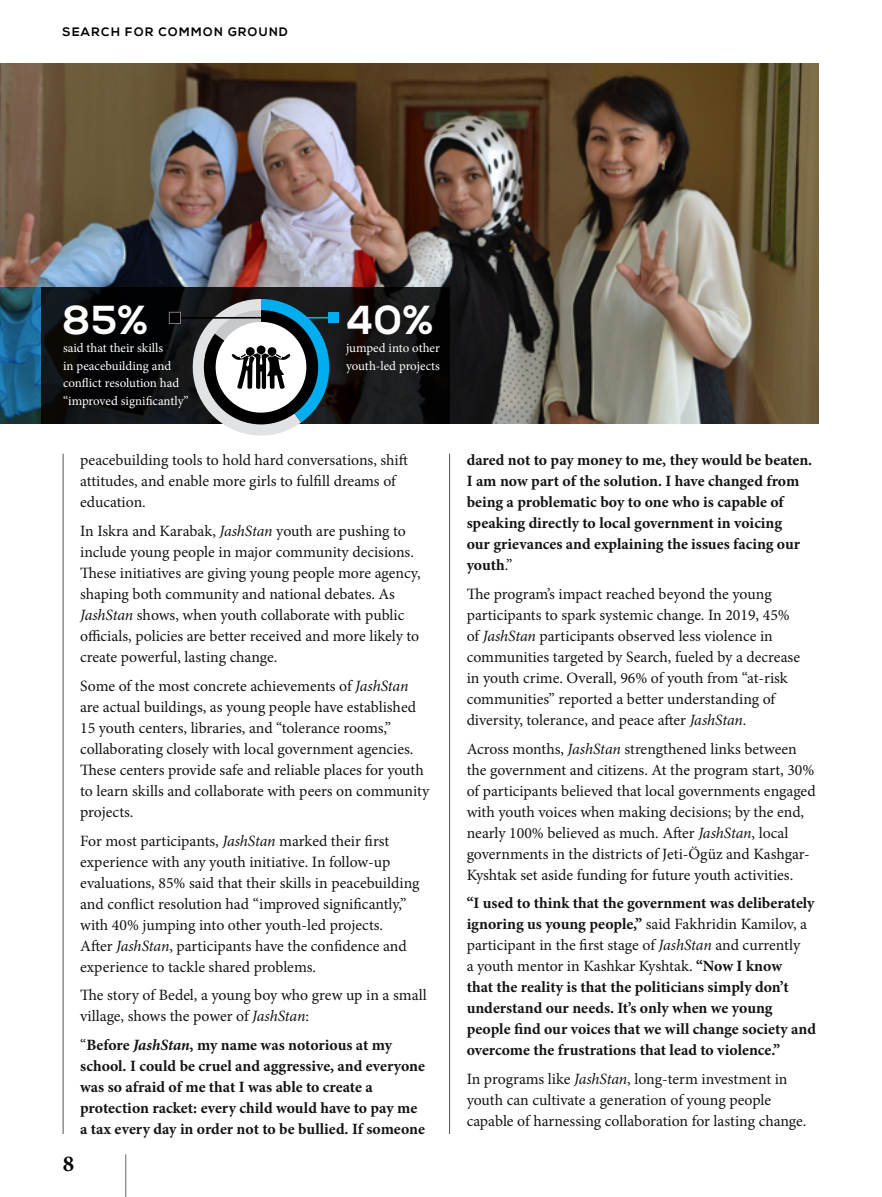
<style>
.page{position:relative;width:882px;height:1197px;background:#fff}
.page>*{position:absolute;margin:0;border:0;box-sizing:border-box;transform-origin:0 0}
.t1{font:700 40.43px "Nexa";color:#fff}
.t2{font:700 22.75px "Minion Pro";color:#000}
.t3{font:15.75px/21px "Minion Pro";color:#141414}
.t4{font:700 15.75px/21px "Minion Pro";color:#141414}
.t5{font:12.95px/17.8px "Minion Pro";color:#fff}
.t6{font:700 12.25px "Nexa";letter-spacing:.11em;color:#000}
.s1{font-style:italic}
.s2{font-weight:400}
.s3{font-weight:400;font-style:italic}
</style>
<div class="page">
<hr style="left:125px;top:1154px;width:1px;height:43px;background:#636466">
<img style="left:0;top:63px;width:819px;height:361px">
<svg style="left:42px;top:287px;width:408px;height:137px"></svg>
<hr style="left:449px;top:454px;width:1px;height:680px;background:#545454">
<div style="left:328px;top:312px;width:11px;height:11px;background:#00aeef"></div>
<svg style="left:169px;top:299px;width:160px;height:137px"></svg>
<hr style="left:63px;top:454px;width:1px;height:680px;background:#545454">
<svg style="left:0;top:287px;width:42px;height:137px"></svg>
<p class="t6" style="left:63px;top:25px;width:227px">SEARCH FOR COMMON GROUND</p>
<h1 class="t1" style="left:63px;top:297px;width:87px">85%</h1>
<p class="t5" style="left:63px;top:339px;width:127px">said that their skills<br>in peacebuilding and conflict resolution had “improved significantly”</p>
<h1 class="t1" style="left:346px;top:297px;width:89px">40%</h1>
<p class="t5" style="left:346px;top:339px;width:95px">jumped into other youth-led projects</p>
<p class="t3" style="left:80px;top:450px;width:329px">peacebuilding tools to hold hard conversations, shift attitudes, and enable more girls to fulfill dreams of education.</p>
<p class="t3" style="left:80px;top:521px;width:342px">In Iskra and Karabak, <span class="s1">JashStan</span> youth are pushing to include young people in major community decisions.<br>These initiatives are giving young people more agency, shaping both community and national debates. As <span class="s1">JashStan</span> shows, when youth collaborate with public officials, policies are better received and more likely to create powerful, lasting change.</p>
<p class="t3" style="left:80px;top:675px;width:351px">Some of the most concrete achievements of <span class="s1">JashStan </span>are actual buildings, as young people have established 15 youth centers, libraries, and “tolerance rooms,” collaborating closely with local government agencies.<br>These centers provide safe and reliable places for youth to learn skills and collaborate with peers on community projects.</p>
<p class="t3" style="left:80px;top:830px;width:341px">For most participants, <span class="s1">JashStan</span> marked their first experience with any youth initiative. In follow-up evaluations, 85% said that their skills in peacebuilding and conflict resolution had “improved significantly,” with 40% jumping into other youth-led projects.<br>After <span class="s1">JashStan</span>, participants have the confidence and experience to tackle shared problems.</p>
<p class="t3" style="left:80px;top:985px;width:348px">The story of Bedel, a young boy who grew up in a small village, shows the power of <span class="s1">JashStan</span>:</p>
<p class="t4" style="left:80px;top:1035px;width:346px"><span class="s2">“</span>Before <span class="s1">JashStan</span>, my name was notorious at my school. I could be cruel and aggressive, and everyone was so afraid of me that I was able to create a protection racket: every child would have to pay me a tax every day in order not to be bullied. If someone</p>
<h2 class="t2" style="left:63px;top:1148px;width:13px">8</h2>
<p class="t4" style="left:467px;top:449px;width:347px">dared not to pay money to me, they would be beaten.<br>I am now part of the solution. I have changed from being a problematic boy to one who is capable of speaking directly to local government in voicing<br>our grievances and explaining the issues facing our youth<span class="s2">.”</span></p>
<p class="t3" style="left:467px;top:583px;width:335px">The program’s impact reached beyond the young participants to spark systemic change. In 2019, 45% of <span class="s1">JashStan</span> participants observed less violence in communities targeted by Search, fueled by a decrease in youth crime. Overall, 96% of youth from “at-risk communities” reported a better understanding of diversity, tolerance, and peace after <span class="s1">JashStan</span>.</p>
<p class="t3" style="left:467px;top:738px;width:351px">Across months, <span class="s1">JashStan</span> strengthened links between the government and citizens. At the program start, 30% of participants believed that local governments engaged with youth voices when making decisions; by the end, nearly 100% believed as much. After <span class="s1">JashStan</span>, local governments in the districts of Jeti-Ögüz and Kashgar-Kyshtak set aside funding for future youth activities.</p>
<p class="t4" style="left:467px;top:893px;width:351px">“I used to think that the government was deliberately ignoring us young people,” <span class="s2">said Fakhridin Kamilov, a participant in the first stage of</span> <span class="s3">JashStan</span> <span class="s2">and currently<br>a youth mentor in Kashkar Kyshtak.</span> “Now I know<br>that the reality is that the politicians simply don’t understand our needs. It’s only when we young people find our voices that we will change society and overcome the frustrations that lead to violence.”</p>
<p class="t3" style="left:467px;top:1069px;width:341px">In programs like <span class="s1">JashStan</span>, long-term investment in youth can cultivate a generation of young people capable of harnessing collaboration for lasting change.</p>
</div>
